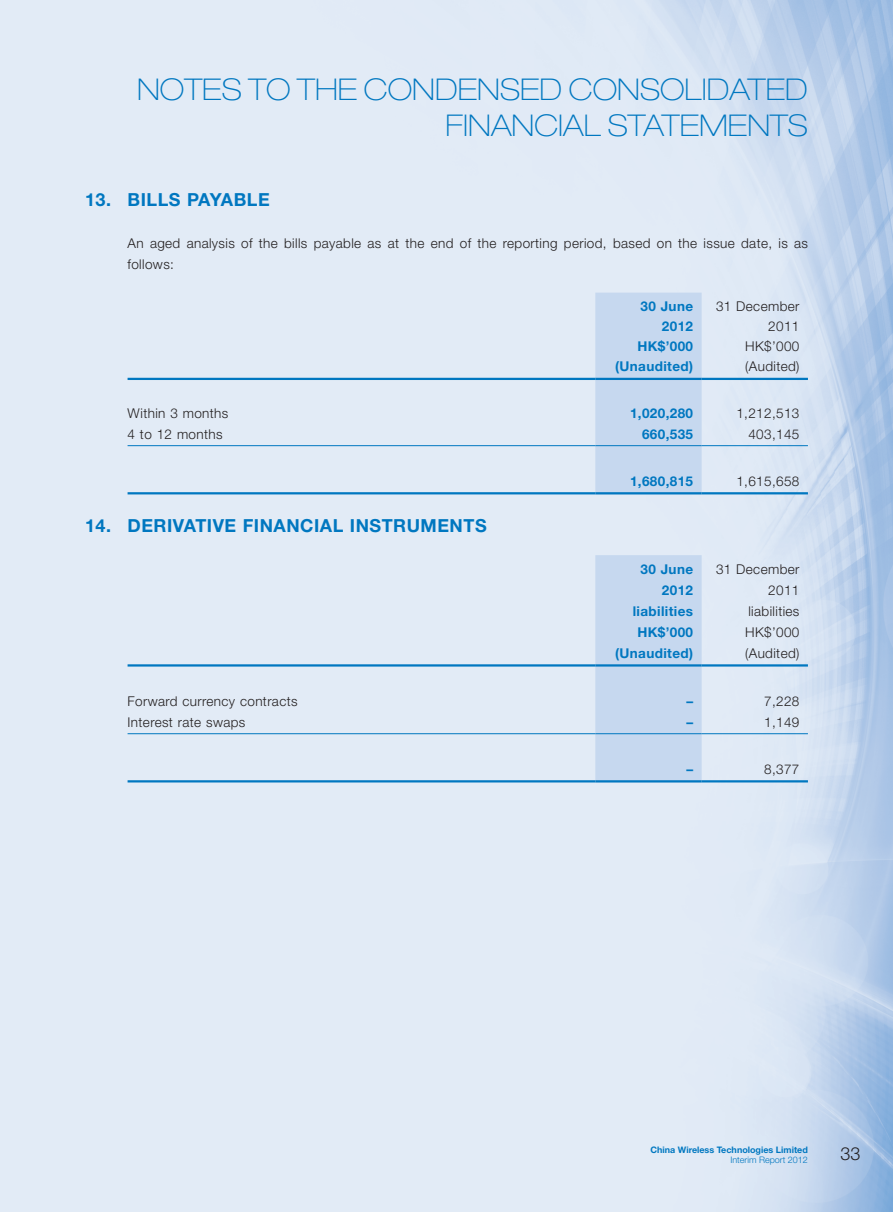
<style>
.page{position:relative;width:893px;height:1212px;background:#fff}
.page>*{position:absolute;margin:0;border:0;box-sizing:border-box;transform-origin:0 0}
.t1{font:100 expanded 30px/36px "Helvetica Neue LT Std";color:#0077c0;text-align:right}
.t2{font:700 18px "Helvetica Neue LT Std";letter-spacing:.03em;color:#0077c0}
.t3{font:300 18px "Helvetica Neue LT Std";color:#231f20}
.t4{font:300 13.5px/21px "Helvetica Neue LT Std";letter-spacing:.03em;color:#231f20;text-align:right}
.t5{font:700 13.5px/20.2px "Helvetica Neue LT Std";letter-spacing:.03em;color:#0077c0;text-align:right}
.t6{font:700 9px "Helvetica Neue LT Std";color:#0077c0}
.t7{font:300 9px "Helvetica Neue LT Std";color:#0077c0}
</style>
<div class="page">
<img style="left:0;top:0;width:893px;height:1212px">
<div style="left:595px;top:293px;width:107px;height:199px;background:#c6d8ef"></div>
<hr style="left:128px;top:378px;width:467px;height:2px;background:#0077c0">
<hr style="left:595px;top:378px;width:107px;height:2px;background:#0077c0">
<hr style="left:702px;top:378px;width:106px;height:2px;background:#0077c0">
<hr style="left:128px;top:445px;width:467px;height:1px;background:#0077c0">
<hr style="left:595px;top:445px;width:107px;height:1px;background:#0077c0">
<hr style="left:702px;top:445px;width:106px;height:1px;background:#0077c0">
<hr style="left:128px;top:492px;width:467px;height:2px;background:#0077c0">
<hr style="left:595px;top:492px;width:107px;height:2px;background:#0077c0">
<hr style="left:702px;top:492px;width:106px;height:2px;background:#0077c0">
<div style="left:595px;top:555px;width:107px;height:225px;background:#c6d8ef"></div>
<hr style="left:128px;top:664px;width:467px;height:2px;background:#0077c0">
<hr style="left:595px;top:664px;width:107px;height:2px;background:#0077c0">
<hr style="left:702px;top:664px;width:106px;height:2px;background:#0077c0">
<hr style="left:128px;top:733px;width:467px;height:1px;background:#0077c0">
<hr style="left:595px;top:733px;width:107px;height:1px;background:#0077c0">
<hr style="left:702px;top:733px;width:106px;height:1px;background:#0077c0">
<hr style="left:128px;top:780px;width:467px;height:2px;background:#0077c0">
<hr style="left:595px;top:780px;width:107px;height:2px;background:#0077c0">
<hr style="left:702px;top:780px;width:106px;height:2px;background:#0077c0">
<h1 class="t1" style="left:137px;top:71px;width:672px">NOTES TO THE CONDENSED CONSOLIDATED<br>FINANCIAL STATEMENTS</h1>
<h2 class="t2" style="left:85px;top:189px;width:186px">13. BILLS PAYABLE</h2>
<p class="t4" style="left:128px;top:233px;width:682px;text-align:left">An aged analysis of the bills payable as at the end of the reporting period, based on the issue date, is as follows:</p>
<p class="t5" style="left:640px;top:295px;width:54px">30 June<br>2012</p>
<p class="t4" style="left:716px;top:295px;width:85px;line-height:20.2px">31 December<br>2011</p>
<p class="t5" style="left:637px;top:336px;width:57px">HK$’000</p>
<p class="t4" style="left:745px;top:335px;width:56px">HK$’000</p>
<p class="t5" style="left:615px;top:356px;width:80px">(Unaudited)</p>
<p class="t4" style="left:745px;top:356px;width:56px">(Audited)</p>
<p class="t4" style="left:128px;top:403px;width:102px">Within 3 months</p>
<p class="t5" style="left:630px;top:403px;width:65px">1,020,280</p>
<p class="t4" style="left:736px;top:403px;width:65px">1,212,513</p>
<p class="t4" style="left:128px;top:424px;width:97px">4 to 12 months</p>
<p class="t5" style="left:642px;top:424px;width:53px">660,535</p>
<p class="t4" style="left:748px;top:424px;width:53px">403,145</p>
<p class="t5" style="left:630px;top:470px;width:65px">1,680,815</p>
<p class="t4" style="left:736px;top:470px;width:65px">1,615,658</p>
<h2 class="t2" style="left:85px;top:514px;width:403px">14. DERIVATIVE FINANCIAL INSTRUMENTS</h2>
<p class="t5" style="left:640px;top:558px;width:54px;line-height:21px">30 June<br>2012</p>
<p class="t4" style="left:716px;top:558px;width:85px">31 December<br>2011</p>
<p class="t5" style="left:633px;top:601px;width:62px">liabilities</p>
<p class="t4" style="left:748px;top:600px;width:53px">liabilities</p>
<p class="t5" style="left:637px;top:622px;width:57px">HK$’000</p>
<p class="t4" style="left:745px;top:621px;width:56px">HK$’000</p>
<p class="t5" style="left:615px;top:643px;width:80px">(Unaudited)</p>
<p class="t4" style="left:745px;top:642px;width:56px">(Audited)</p>
<p class="t4" style="left:128px;top:691px;width:172px">Forward currency contracts</p>
<p class="t5" style="left:686px;top:691px;width:8px">–</p>
<p class="t4" style="left:764px;top:691px;width:37px">7,228</p>
<p class="t4" style="left:128px;top:712px;width:119px">Interest rate swaps</p>
<p class="t5" style="left:686px;top:712px;width:8px">–</p>
<p class="t4" style="left:764px;top:712px;width:37px">1,149</p>
<p class="t5" style="left:686px;top:758px;width:8px">–</p>
<p class="t4" style="left:764px;top:758px;width:37px">8,377</p>
<p class="t6" style="left:650px;top:1144px;width:159px">China Wireless Technologies Limited</p>
<p class="t7" style="left:730px;top:1155px;width:79px">Interim Report 2012</p>
<h2 class="t3" style="left:840px;top:1143px;width:22px">33</h2>
</div>
